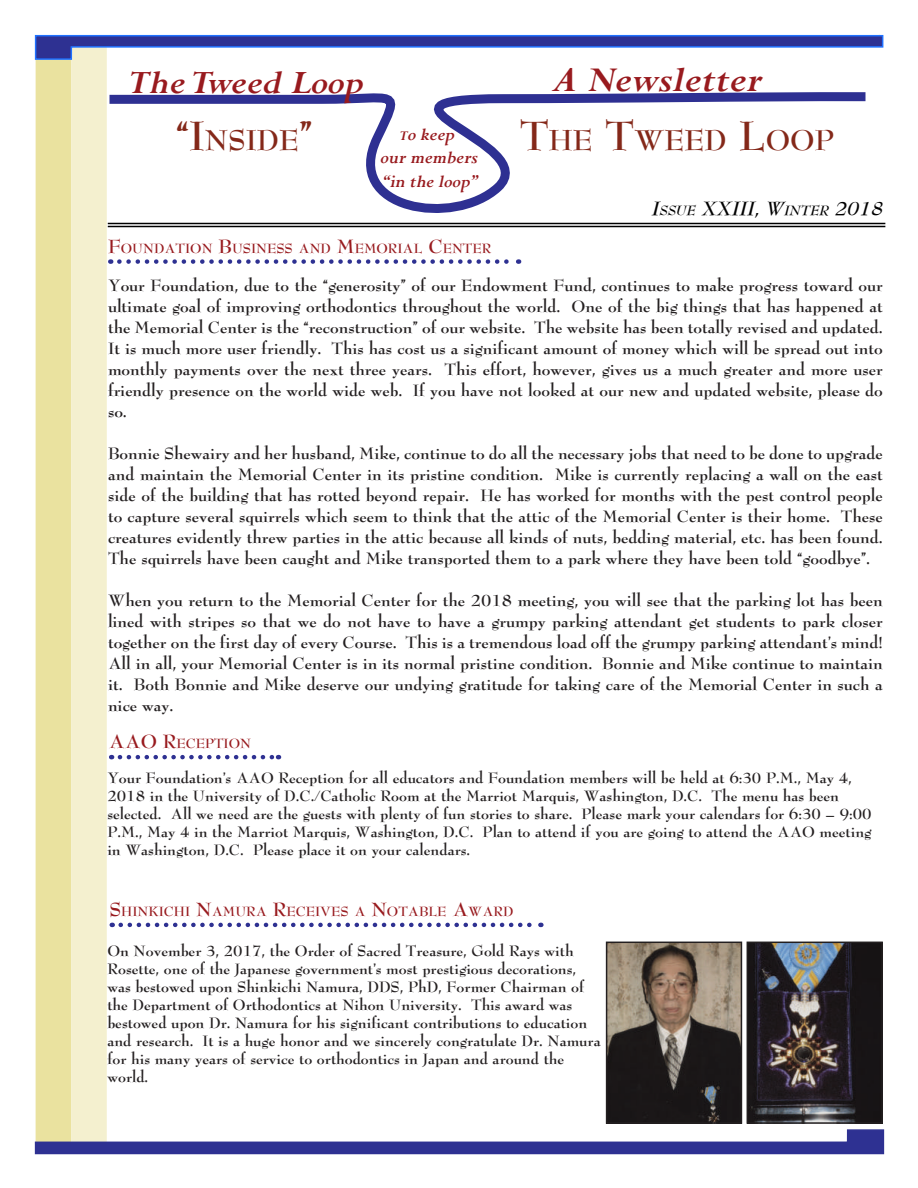
<style>
.page{position:relative;width:918px;height:1188px;background:#fff}
.page>*{position:absolute;margin:0;border:0;box-sizing:border-box;transform-origin:0 0}
.t1{font:italic 700 39.45px "Perpetua";color:#981a1e;scale:1.06 1}
.t2{font:italic 700 36.9px "Perpetua";color:#981a1e;scale:1.06 1}
.t3{font:700 31.5px "Metro";color:#842819}
.t4{font:italic 700 21px "Metro";color:#000}
.t5{font:700 21px "Metro";color:#981a1e}
.t6{font:italic 700 19.5px/23.4px "Perpetua";color:#981a1e;text-align:center}
.t7{font:700 18px/21px "Metro";color:#231f20;text-align:justify}
.t8{font:700 16.5px/18px "Metro";color:#231f20}
.t9{font:700 14.7px "Metro";color:#981a1e}
.s1{font-size:15px}
.s2{font-size:45px}
.s3{font-size:14.7px}
.s4{font-size:21px}
</style>
<div class="page">
<svg style="left:110px;top:92px;width:756px;height:121px"></svg>
<div style="left:36px;top:59px;width:35px;height:1095px;background:#eae29f"></div>
<div style="left:71px;top:47px;width:36px;height:1107px;background:#f4f0cf"></div>
<svg style="left:34px;top:34px;width:850px;height:27px"></svg>
<svg style="left:34px;top:1129px;width:851px;height:26px"></svg>
<hr style="left:108px;top:223px;width:777px;height:1px;background:#000">
<hr style="left:108px;top:226px;width:777px;height:1px;background:#000">
<svg style="left:119px;top:259px;width:400px;height:5px"></svg>
<svg style="left:120px;top:755px;width:159px;height:4px"></svg>
<svg style="left:121px;top:923px;width:420px;height:4px"></svg>
<img style="left:609px;top:945px;width:130px;height:176px">
<div style="left:606px;top:942px;width:136px;height:182px;border:2px solid #231f20"></div>
<img style="left:750px;top:945px;width:130px;height:176px">
<div style="left:747px;top:942px;width:136px;height:182px;border:2px solid #231f20"></div>
<h2 class="t2" style="left:127px;top:59px;width:225px">The Tweed Loop</h2>
<h1 class="t1" style="left:552px;top:55px;width:200px">A Newsletter</h1>
<p class="t6" style="left:381px;top:122px;width:100px"><span class="s1">T</span>o keep<br>our members “in the loop”</p>
<h3 class="t3" style="left:176px;top:120px;width:138px"><span class="s2">“I</span>NSIDE<span class="s2">”</span></h3>
<h3 class="t3" style="left:520px;top:120px;width:316px"><span class="s2">T</span>HE <span class="s2">T</span>WEED <span class="s2">L</span>OOP</h3>
<p class="t4" style="left:652px;top:195px;width:233px">I<span class="s3">SSUE</span> XXIII, W<span class="s3">INTER</span> 2018</p>
<p class="t9" style="left:108px;top:239px;width:385px"><span class="s4">F</span>OUNDATION <span class="s4">B</span>USINESS AND <span class="s4">M</span>EMORIAL <span class="s4">C</span>ENTER</p>
<p class="t7" style="left:108px;top:274px;width:776px">Your Foundation, due to the “generosity” of our Endowment Fund, continues to make progress toward our ultimate goal of improving orthodontics throughout the world. One of the big things that has happened at the Memorial Center is the “reconstruction” of our website. The website has been totally revised and updated.<br>It is much more user friendly. This has cost us a significant amount of money which will be spread out into monthly payments over the next three years. This effort, however, gives us a much greater and more user friendly presence on the world wide web. If you have not looked at our new and updated website, please do so.</p>
<p class="t7" style="left:108px;top:442px;width:776px">Bonnie Shewairy and her husband, Mike, continue to do all the necessary jobs that need to be done to upgrade and maintain the Memorial Center in its pristine condition. Mike is currently replacing a wall on the east side of the building that has rotted beyond repair. He has worked for months with the pest control people to capture several squirrels which seem to think that the attic of the Memorial Center is their home. These creatures evidently threw parties in the attic because all kinds of nuts, bedding material, etc. has been found.<br>The squirrels have been caught and Mike transported them to a park where they have been told “goodbye”.</p>
<p class="t7" style="left:108px;top:589px;width:776px">When you return to the Memorial Center for the 2018 meeting, you will see that the parking lot has been lined with stripes so that we do not have to have a grumpy parking attendant get students to park closer together on the first day of every Course. This is a tremendous load off the grumpy parking attendant’s mind!<br>All in all, your Memorial Center is in its normal pristine condition. Bonnie and Mike continue to maintain it. Both Bonnie and Mike deserve our undying gratitude for taking care of the Memorial Center in such a nice way.</p>
<p class="t5" style="left:109px;top:728px;width:17px">AAO</p>
<p class="t9" style="left:163px;top:734px;width:90px"><span class="s4">R</span>ECEPTION</p>
<p class="t8" style="left:107px;top:768px;width:766px">Your Foundation’s AAO Reception for all educators and Foundation members will be held at 6:30 P.M., May 4, 2018 in the University of D.C./Catholic Room at the Marriot Marquis, Washington, D.C. The menu has been selected. All we need are the guests with plenty of fun stories to share. Please mark your calendars for 6:30 – 9:00<br>P.M., May 4 in the Marriot Marquis, Washington, D.C. Plan to attend if you are going to attend the AAO meeting in Washington, D.C. Please place it on your calendars.</p>
<p class="t9" style="left:110px;top:902px;width:405px"><span class="s4">S</span>HINKICHI <span class="s4">N</span>AMURA <span class="s4">R</span>ECEIVES A <span class="s4">N</span>OTABLE <span class="s4">A</span>WARD</p>
<p class="t8" style="left:107px;top:941px;width:495px">On November 3, 2017, the Order of Sacred Treasure, Gold Rays with Rosette, one of the Japanese government’s most prestigious decorations, was bestowed upon Shinkichi Namura, DDS, PhD, Former Chairman of the Department of Orthodontics at Nihon University. This award was bestowed upon Dr. Namura for his significant contributions to education and research. It is a huge honor and we sincerely congratulate Dr. Namura for his many years of service to orthodontics in Japan and around the world.</p>
</div>
